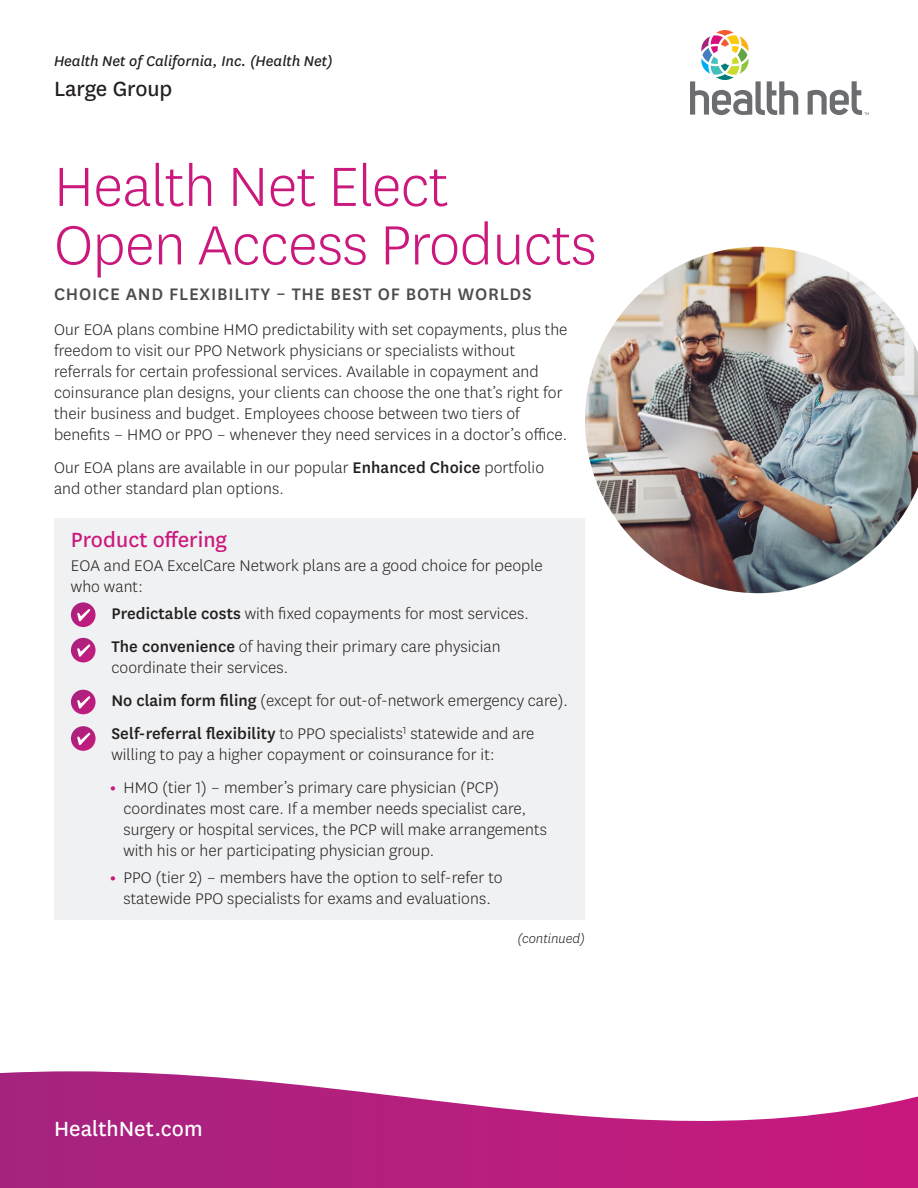
<style>
.page{position:relative;width:918px;height:1188px;background:#fff}
.page>*{position:absolute;margin:0;border:0;box-sizing:border-box;transform-origin:0 0}
.t1{font:300 64.5px/58.5px "Centene Sans";letter-spacing:-.01em;color:#ca187d}
.t2{font:24px "Centene Sans";color:#ca187d}
.t3{font:24px "Centene Sans";color:#fff}
.t4{font:24px "Centene Sans";color:#231f20}
.t5{font:500 19.5px "Centene Sans";letter-spacing:.04em;color:#4b4c4d}
.t6{font:300 18px/21px "Centene Sans";letter-spacing:.005em;color:#231f20}
.t7{font:italic 16.5px "Centene Sans";color:#231f20}
.t8{font:italic 300 15px "Centene Sans";color:#231f20}
.s1{font-weight:500}
.s2{font-weight:700;color:#ca187d}
</style>
<div class="page">
<div style="left:54px;top:518px;width:531px;height:402px;background:#f0f1f2"></div>
<svg style="left:690px;top:30px;width:108px;height:85px"></svg>
<svg style="left:808px;top:81px;width:61px;height:34px"></svg>
<svg style="left:0;top:1071px;width:918px;height:117px"></svg>
<img style="left:585px;top:247px;width:333px;height:346px">
<svg style="left:71px;top:602px;width:25px;height:25px"></svg>
<svg style="left:77px;top:609px;width:13px;height:12px"></svg>
<svg style="left:71px;top:638px;width:25px;height:24px"></svg>
<svg style="left:77px;top:644px;width:13px;height:13px"></svg>
<svg style="left:71px;top:690px;width:25px;height:24px"></svg>
<svg style="left:77px;top:696px;width:13px;height:13px"></svg>
<svg style="left:71px;top:726px;width:25px;height:25px"></svg>
<svg style="left:77px;top:733px;width:13px;height:12px"></svg>
<p class="t7" style="left:54px;top:51px;width:280px">Health Net of California, Inc. (Health Net)</p>
<p class="t4" style="left:54px;top:73px;width:120px">Large Group</p>
<h1 class="t1" style="left:54px;top:155px;width:544px">Health Net Elect<br>Open Access Products</h1>
<h2 class="t5" style="left:54px;top:281px;width:479px">CHOICE AND FLEXIBILITY – THE BEST OF BOTH WORLDS</h2>
<p class="t6" style="left:54px;top:319px;width:515px">Our EOA plans combine HMO predictability with set copayments, plus the freedom to visit our PPO Network physicians or specialists without referrals for certain professional services. Available in copayment and coinsurance plan designs, your clients can choose the one that’s right for their business and budget. Employees choose between two tiers of benefits – HMO or PPO – whenever they need services in a doctor’s office.</p>
<p class="t6" style="left:54px;top:457px;width:492px">Our EOA plans are available in our popular <span class="s1">Enhanced Choice</span> portfolio and other standard plan options.</p>
<h3 class="t2" style="left:71px;top:524px;width:158px">Product offering</h3>
<p class="t6" style="left:71px;top:555px;width:473px">EOA and EOA ExcelCare Network plans are a good choice for people who want:</p>
<p class="t6" style="left:111px;top:602px;width:419px"><span class="s1">Predictable costs</span> with fixed copayments for most services.</p>
<p class="t6" style="left:111px;top:635px;width:391px"><span class="s1">The convenience</span> of having their primary care physician coordinate their services.</p>
<p class="t6" style="left:111px;top:689px;width:458px"><span class="s1">No claim form filing</span> (except for out-of-network emergency care).</p>
<p class="t6" style="left:111px;top:722px;width:425px"><span class="s1">Self-referral flexibility</span> to PPO specialists<sup>1</sup> statewide and are willing to pay a higher copayment or coinsurance for it:</p>
<p class="t6" style="left:123px;top:776px;width:425px;text-indent:-14px"><span class="s2">•</span> HMO (tier 1) – member’s primary care physician (PCP) coordinates most care. If a member needs specialist care, surgery or hospital services, the PCP will make arrangements with his or her participating physician group.</p>
<p class="t6" style="left:110px;top:866px;width:394px;text-align:center"><span class="s2">•</span> PPO (tier 2) – members have the option to self-refer to statewide PPO specialists for exams and evaluations.</p>
<p class="t3" style="left:54px;top:1113px;width:150px">HealthNet.com</p>
<p class="t8" style="left:517px;top:930px;width:69px">(continued)</p>
</div>
